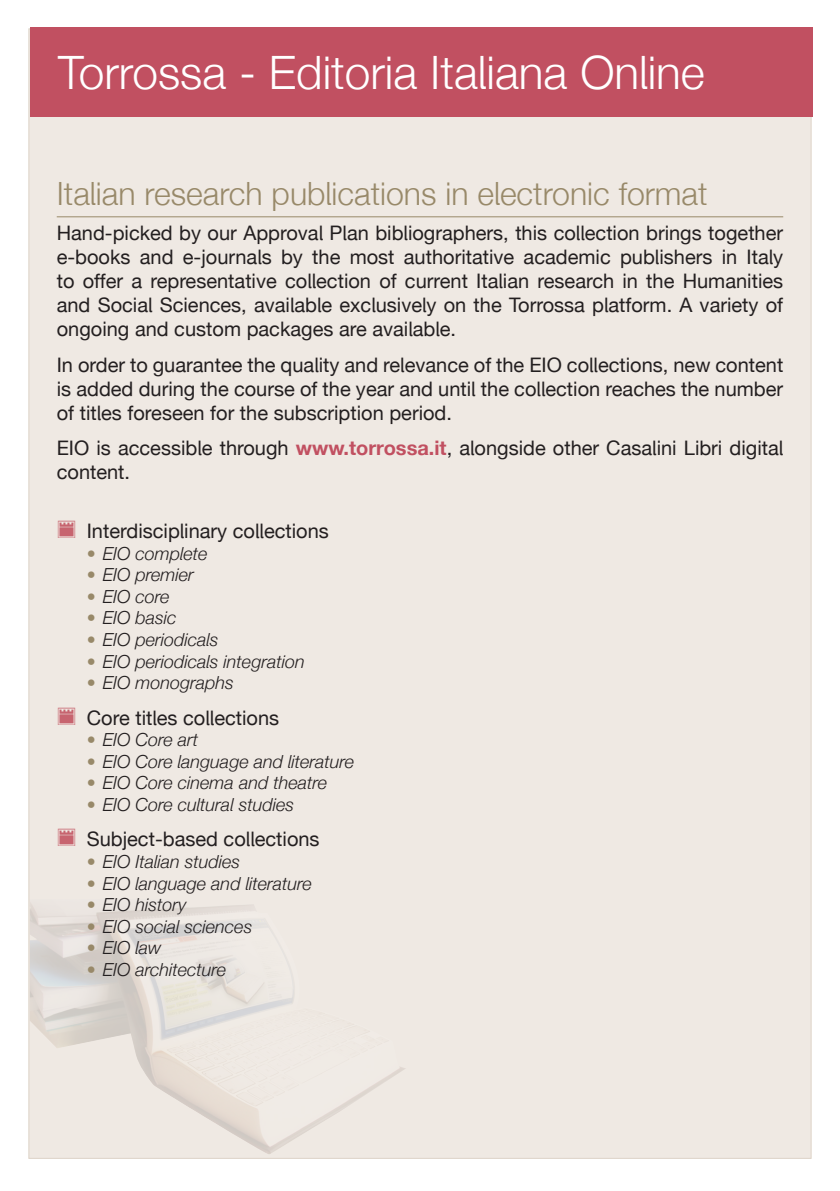
<style>
.page{position:relative;width:840px;height:1191px;background:#fff}
.page>*{position:absolute;margin:0;border:0;box-sizing:border-box;transform-origin:0 0}
.t1{font:300 46px "Helvetica Casalini";color:#fff}
.t2{font:300 32px "Helvetica Casalini";color:#988969}
.t3{font:20px/24px "Helvetica Casalini";color:#231f20;text-align:justify}
.t4{font:italic 300 18px "Helvetica Casalini";color:#231f20}
.s1{font-family:"Helvetica Neue Casalini";font-weight:700;color:#c15061}
.s2{font-size:24px;color:#c7646f}
.s3{color:#988969}
</style>
<div class="page">
<div style="left:28px;top:28px;width:783px;height:1130px;background:#efe9e3;border:1px solid #ddd3c7"></div>
<img style="left:30px;top:903px;width:375px;height:251px">
<div style="left:30px;top:27px;width:781px;height:90px;background:#c15061"></div>
<hr style="left:57px;top:216px;width:725px;height:1px;background:#988969">
<h1 class="t1" style="left:58px;top:44px;width:647px">Torrossa - Editoria Italiana Online</h1>
<h2 class="t2" style="left:57px;top:174px;width:652px">Italian research publications in electronic format</h2>
<p class="t3" style="left:57px;top:221px;width:727px">Hand-picked by our Approval Plan bibliographers, this collection brings together e-books and e-journals by the most authoritative academic publishers in Italy to offer a representative collection of current Italian research in the Humanities and Social Sciences, available exclusively on the Torrossa platform. A variety of ongoing and custom packages are available.</p>
<p class="t3" style="left:57px;top:352px;width:727px">In order to guarantee the quality and relevance of the EIO collections, new content is added during the course of the year and until the collection reaches the number of titles foreseen for the subscription period.</p>
<p class="t3" style="left:57px;top:436px;width:727px">EIO is accessible through <span class="s1">www.torrossa.it</span>, alongside other Casalini Libri digital content.</p>
<p class="t3" style="left:57px;top:518px;width:273px"><span class="s2">Ö</span> Interdisciplinary collections</p>
<p class="t4" style="left:87px;top:542px;width:122px"><span class="s3">•</span> EIO complete</p>
<p class="t4" style="left:87px;top:564px;width:109px"><span class="s3">•</span> EIO premier</p>
<p class="t4" style="left:87px;top:585px;width:84px"><span class="s3">•</span> EIO core</p>
<p class="t4" style="left:87px;top:607px;width:91px"><span class="s3">•</span> EIO basic</p>
<p class="t4" style="left:87px;top:629px;width:133px"><span class="s3">•</span> EIO periodicals</p>
<p class="t4" style="left:87px;top:650px;width:219px"><span class="s3">•</span> EIO periodicals integration</p>
<p class="t4" style="left:87px;top:672px;width:149px"><span class="s3">•</span> EIO monographs</p>
<p class="t3" style="left:57px;top:705px;width:224px"><span class="s2">Ö</span> Core titles collections</p>
<p class="t4" style="left:87px;top:729px;width:113px"><span class="s3">•</span> EIO Core art</p>
<p class="t4" style="left:87px;top:750px;width:269px"><span class="s3">•</span> EIO Core language and literature</p>
<p class="t4" style="left:87px;top:772px;width:242px"><span class="s3">•</span> EIO Core cinema and theatre</p>
<p class="t4" style="left:87px;top:794px;width:209px"><span class="s3">•</span> EIO Core cultural studies</p>
<p class="t3" style="left:57px;top:827px;width:264px"><span class="s2">Ö</span> Subject-based collections</p>
<p class="t4" style="left:87px;top:851px;width:155px"><span class="s3">•</span> EIO Italian studies</p>
<p class="t4" style="left:87px;top:872px;width:226px"><span class="s3">•</span> EIO language and literature</p>
<p class="t4" style="left:87px;top:894px;width:101px"><span class="s3">•</span> EIO history</p>
<p class="t4" style="left:87px;top:915px;width:167px"><span class="s3">•</span> EIO social sciences</p>
<p class="t4" style="left:87px;top:937px;width:76px"><span class="s3">•</span> EIO law</p>
<p class="t4" style="left:87px;top:959px;width:141px"><span class="s3">•</span> EIO architecture</p>
</div>
